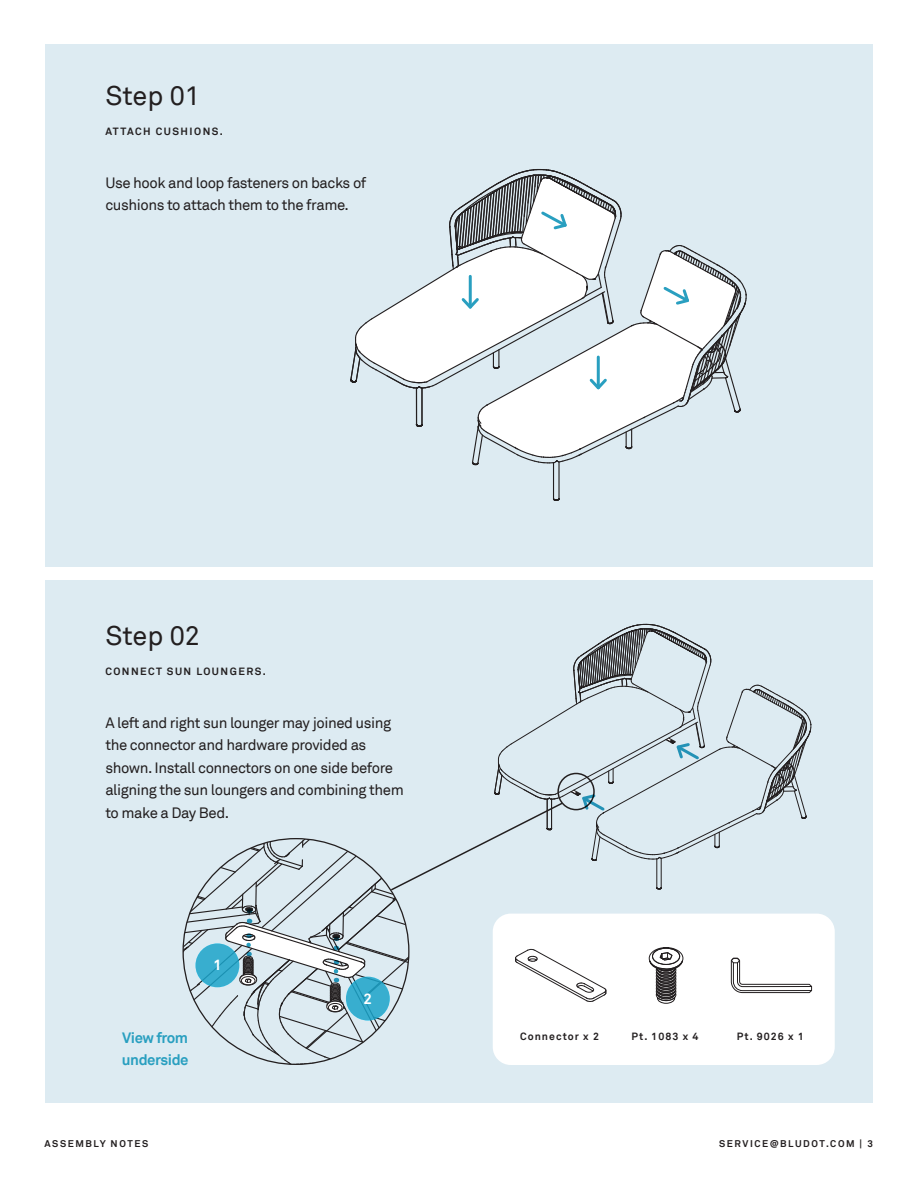
<style>
.page{position:relative;width:918px;height:1188px;background:#fff}
.page>*{position:absolute;margin:0;border:0;box-sizing:border-box;transform-origin:0 0}
.t1{font:27px "Akkurat";color:#231f20}
.t2{font:15px/22.5px "Akkurat";letter-spacing:-.03em;color:#231f20}
.t3{font:700 15px/22.5px "Akkurat";letter-spacing:-.03em;color:#299fc0}
.t4{font:700 15px "Akkurat";color:#fff}
.t5{font:700 10.5px "Akkurat";letter-spacing:.135em;color:#231f20}
.t6{font:700 10.5px "Akkurat";letter-spacing:.1em;color:#231f20}
.t7{font:700 9.75px "Akkurat";letter-spacing:.16em;color:#231f20}
</style>
<div class="page">
<div style="left:45px;top:44px;width:828px;height:523px;background:#ddebf2"></div>
<div style="left:45px;top:580px;width:828px;height:522px;background:#ddebf2"></div>
<svg style="left:350px;top:169px;width:397px;height:332px"></svg>
<svg style="left:183px;top:623px;width:652px;height:442px"></svg>
<h1 class="t1" style="left:105px;top:80px;width:96px">Step 01</h1>
<p class="t5" style="left:105px;top:125px;width:119px">ATTACH CUSHIONS.</p>
<p class="t2" style="left:105px;top:171px;width:262px">Use hook and loop fasteners on backs of cushions to attach them to the frame.</p>
<h1 class="t1" style="left:105px;top:620px;width:96px">Step 02</h1>
<p class="t5" style="left:105px;top:665px;width:162px">CONNECT SUN LOUNGERS.</p>
<p class="t2" style="left:105px;top:711px;width:300px">A left and right sun lounger may joined using the connector and hardware provided as shown. Install connectors on one side before aligning the sun loungers and combining them to make a Day Bed.</p>
<p class="t3" style="left:122px;top:1026px;width:68px">View from underside</p>
<p class="t4" style="left:213px;top:956px;width:10px">1</p>
<p class="t4" style="left:364px;top:989px;width:10px">2</p>
<p class="t6" style="left:520px;top:1030px;width:80px">Connector x 2</p>
<p class="t5" style="left:631px;top:1030px;width:68px">Pt. 1083 x 4</p>
<p class="t5" style="left:737px;top:1030px;width:68px">Pt. 9026 x 1</p>
<p class="t7" style="left:45px;top:1138px;width:105px">ASSEMBLY NOTES</p>
<p class="t7" style="left:719px;top:1138px;width:155px">SERVICE@BLUDOT.COM | 3</p>
</div>
